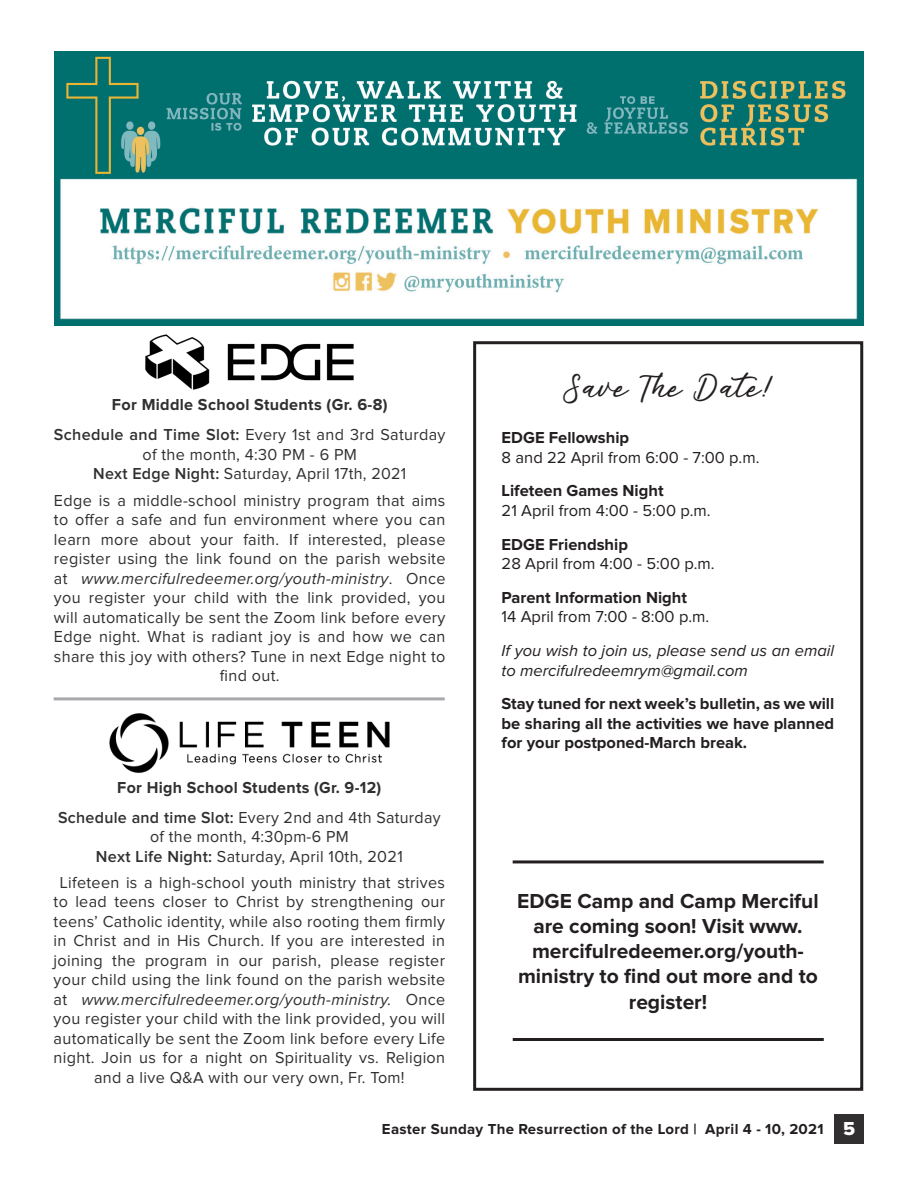
<style>
.page{position:relative;width:918px;height:1188px;background:#fff}
.page>*{position:absolute;margin:0;border:0;box-sizing:border-box;transform-origin:0 0}
.t1{font:24px "Alisha Free";color:#231f20}
.t2{font:700 21px/25.2px "Proxima Nova";color:#231f20;text-align:center}
.t3{font:16.5px/19.5px "Proxima Nova";letter-spacing:.02em;color:#312f30;text-align:center}
.t4{font:700 16.5px/19.8px "Proxima Nova";color:#231f20;text-align:justify}
.t5{font:700 16.5px/30px "Proxima Nova";letter-spacing:.02em;color:#312f30;text-align:center}
.t6{font:16.5px "Proxima Nova";color:#231f20}
.t7{font:italic 16.5px/19.8px "Proxima Nova";color:#231f20}
.t8{font:700 15px "Proxima Nova";letter-spacing:.02em;color:#231f20}
.s1{font-weight:600}
.s2{font-weight:400}
.s3{font-style:italic}
.s4{font-family:"Proxima Nova Extrabld";font-weight:400;font-size:19.5px;color:#fff}
</style>
<div class="page">
<div style="left:834px;top:1114px;width:30px;height:30px;background:#312f30"></div>
<img style="left:109px;top:713px;width:281px;height:60px">
<img style="left:126px;top:325px;width:248px;height:65px">
<hr style="left:54px;top:697px;width:391px;height:3px;background:#a8a9ad">
<img style="left:54px;top:52px;width:810px;height:124px">
<img style="left:54px;top:176px;width:810px;height:149px">
<div style="left:473px;top:341px;width:390px;height:750px;border:3px solid #231f20"></div>
<hr style="left:513px;top:860px;width:311px;height:3px;background:#231f20">
<hr style="left:513px;top:1038px;width:311px;height:3px;background:#231f20">
<p class="t5" style="left:54px;top:391px;width:393px">For Middle School Students (Gr. 6-8)<br><span class="s1">Schedule and Time Slot:</span> <span class="s2">Every 1st and 3rd Saturday</span></p>
<p class="t3" style="left:93px;top:445px;width:315px">of the month, 4:30 PM - 6 PM<br><span class="s1">Next Edge Night:</span> Saturday, April 17th, 2021</p>
<p class="t3" style="left:54px;top:491px;width:393px">Edge is a middle-school ministry program that aims to offer a safe and fun environment where you can learn more about your faith. If interested, please register using the link found on the parish website at <span class="s3">www.mercifulredeemer.org/youth-ministry</span>. Once you register your child with the link provided, you will automatically be sent the Zoom link before every Edge night. What is radiant joy is and how we can share this joy with others? Tune in next Edge night to find out.</p>
<p class="t5" style="left:58px;top:773px;width:384px">For High School Students (Gr. 9-12)<br><span class="s1">Schedule and time Slot:</span> <span class="s2">Every 2nd and 4th Saturday</span></p>
<p class="t3" style="left:96px;top:828px;width:308px">of the month, 4:30pm-6 PM<br><span class="s1">Next Life Night:</span> Saturday, April 10th, 2021</p>
<p class="t3" style="left:54px;top:873px;width:393px">Lifeteen is a high-school youth ministry that strives to lead teens closer to Christ by strengthening our teens’ Catholic identity, while also rooting them firmly in Christ and in His Church. If you are interested in joining the program in our parish, please register your child using the link found on the parish website at <span class="s3">www.mercifulredeemer.org/youth-ministry.</span> Once you register your child with the link provided, you will automatically be sent the Zoom link before every Life night. Join us for a night on Spirituality vs. Religion and a live Q&amp;A with our very own, Fr. Tom!</p>
<h1 class="t1" style="left:562px;top:371px;width:213px">Save The Date!</h1>
<p class="t4" style="left:502px;top:429px;width:129px">EDGE Fellowship</p>
<p class="t6" style="left:502px;top:450px;width:259px">8 and 22 April from 6:00 - 7:00 p.m.</p>
<p class="t4" style="left:502px;top:482px;width:163px">Lifeteen Games Night</p>
<p class="t6" style="left:502px;top:503px;width:210px">21 April from 4:00 - 5:00 p.m.</p>
<p class="t4" style="left:502px;top:535px;width:128px">EDGE Friendship</p>
<p class="t6" style="left:502px;top:556px;width:214px">28 April from 4:00 - 5:00 p.m.</p>
<p class="t4" style="left:502px;top:588px;width:187px">Parent Information Night</p>
<p class="t6" style="left:502px;top:609px;width:209px">14 April from 7:00 - 8:00 p.m.</p>
<p class="t7" style="left:502px;top:641px;width:334px">If you wish to join us, please send us an email to mercifulredeemrym@gmail.com</p>
<p class="t4" style="left:502px;top:694px;width:334px">Stay tuned for next week’s bulletin, as we will be sharing all the activities we have planned for your postponed-March break.</p>
<p class="t2" style="left:517px;top:889px;width:303px">EDGE Camp and Camp Merciful are coming soon! Visit www. mercifulredeemer.org/youth&shy;ministry to find out more and to register!</p>
<p class="t8" style="left:382px;top:1122px;width:475px">Easter Sunday The Resurrection of the Lord | April 4 - 10, 2021 <span class="s4">5</span></p>
</div>
